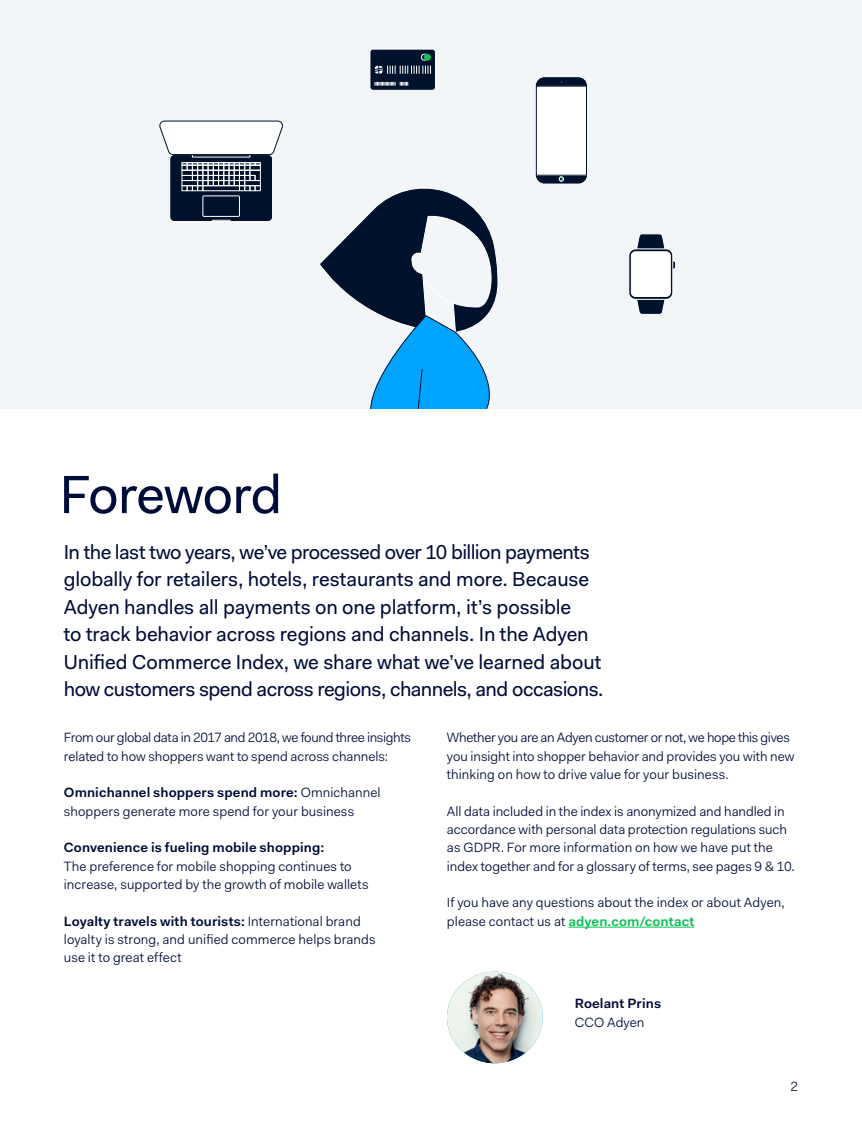
<style>
.page{position:relative;width:862px;height:1127px;background:#fff}
.page>*{position:absolute;margin:0;border:0;box-sizing:border-box;transform-origin:0 0}
.t1{font:54px "Fakt";letter-spacing:-.015em;color:#000d39}
.t2{font:20.25px/27.5px "Fakt";letter-spacing:-.01em;color:#000d39}
.t3{font:13.5px/18.3px "Fakt Blond";color:#000d39}
.t4{font:600 13.5px "Fakt";letter-spacing:.01em;color:#000d39}
.s1{font-family:"Fakt Blond";font-weight:400}
.s2{font-family:"Fakt";font-weight:600;color:#0abf53}
</style>
<div class="page">
<hr style="left:568px;top:927px;width:126px;height:1px;background:#0abf53">
<img style="left:447px;top:971px;width:95px;height:92px">
<div style="left:0;top:0;width:861px;height:409px;background:#f3f6f9"></div>
<svg style="left:320px;top:188px;width:178px;height:221px"></svg>
<div style="left:370px;top:49px;width:65px;height:41px;background:#00112c;border-radius:3px"></div>
<div style="left:369px;top:49px;width:66px;height:42px;border:1px solid #fff;border-radius:3px"></div>
<div style="left:421px;top:54px;width:6px;height:7px;border:1px solid #fff;border-radius:50%"></div>
<svg style="left:424px;top:54px;width:6px;height:6px"></svg>
<svg style="left:374px;top:82px;width:34px;height:3px"></svg>
<svg style="left:375px;top:66px;width:56px;height:7px"></svg>
<svg style="left:637px;top:234px;width:28px;height:15px"></svg>
<svg style="left:637px;top:300px;width:28px;height:14px"></svg>
<svg style="left:628px;top:249px;width:44px;height:50px"></svg>
<div style="left:628px;top:249px;width:44px;height:51px;border:1px solid #fff;border-radius:7px"></div>
<div style="left:631px;top:252px;width:39px;height:44px;background:#fff;border-radius:4px"></div>
<div style="left:630px;top:251px;width:40px;height:46px;border:1px solid #fff;border-radius:4px"></div>
<svg style="left:672px;top:260px;width:3px;height:10px"></svg>
<div style="left:170px;top:155px;width:102px;height:66px;background:#00112c;border-radius:4px"></div>
<div style="left:169px;top:154px;width:104px;height:68px;border:1px solid #fff;border-radius:4px"></div>
<svg style="left:181px;top:162px;width:80px;height:60px"></svg>
<svg style="left:159px;top:120px;width:124px;height:35px"></svg>
<svg style="left:535px;top:77px;width:52px;height:10px"></svg>
<svg style="left:536px;top:174px;width:51px;height:10px"></svg>
<div style="left:536px;top:86px;width:50px;height:89px;background:#fff"></div>
<div style="left:535px;top:86px;width:51px;height:90px;border:1px solid #00112c"></div>
<h1 class="t1" style="left:59px;top:461px;width:224px">Foreword</h1>
<p class="t2" style="left:64px;top:538px;width:541px">In the last two years, we’ve processed over 10 billion payments globally for retailers, hotels, restaurants and more. Because Adyen handles all payments on one platform, it’s possible<br>to track behavior across regions and channels. In the Adyen Unified Commerce Index, we share what we’ve learned about how customers spend across regions, channels, and occasions.</p>
<p class="t3" style="left:64px;top:728px;width:348px">From our global data in 2017 and 2018, we found three insights related to how shoppers want to spend across channels:</p>
<p class="t4" style="left:64px;top:784px;width:318px">Omnichannel shoppers spend more: <span class="s1">Omnichannel</span></p>
<p class="t3" style="left:64px;top:802px;width:291px">shoppers generate more spend for your business</p>
<p class="t4" style="left:64px;top:839px;width:262px">Convenience is fueling mobile shopping:</p>
<p class="t3" style="left:64px;top:857px;width:306px">The preference for mobile shopping continues to increase, supported by the growth of mobile wallets</p>
<p class="t4" style="left:64px;top:913px;width:298px">Loyalty travels with tourists: <span class="s1">International brand</span></p>
<p class="t3" style="left:64px;top:930px;width:313px">loyalty is strong, and unified commerce helps brands use it to great effect</p>
<p class="t3" style="left:446px;top:728px;width:349px">Whether you are an Adyen customer or not, we hope this gives you insight into shopper behavior and provides you with new thinking on how to drive value for your business.</p>
<p class="t3" style="left:446px;top:802px;width:349px">All data included in the index is anonymized and handled in accordance with personal data protection regulations such as GDPR. For more information on how we have put the index together and for a glossary of terms, see pages 9 &amp; 10.</p>
<p class="t3" style="left:446px;top:893px;width:339px">If you have any questions about the index or about Adyen, please contact us at <span class="s2">adyen.com/contact</span></p>
<p class="t4" style="left:574px;top:995px;width:88px">Roelant Prins</p>
<p class="t3" style="left:574px;top:1012px;width:71px">CCO Adyen</p>
<p class="t3" style="left:790px;top:1077px;width:9px">2</p>
</div>
